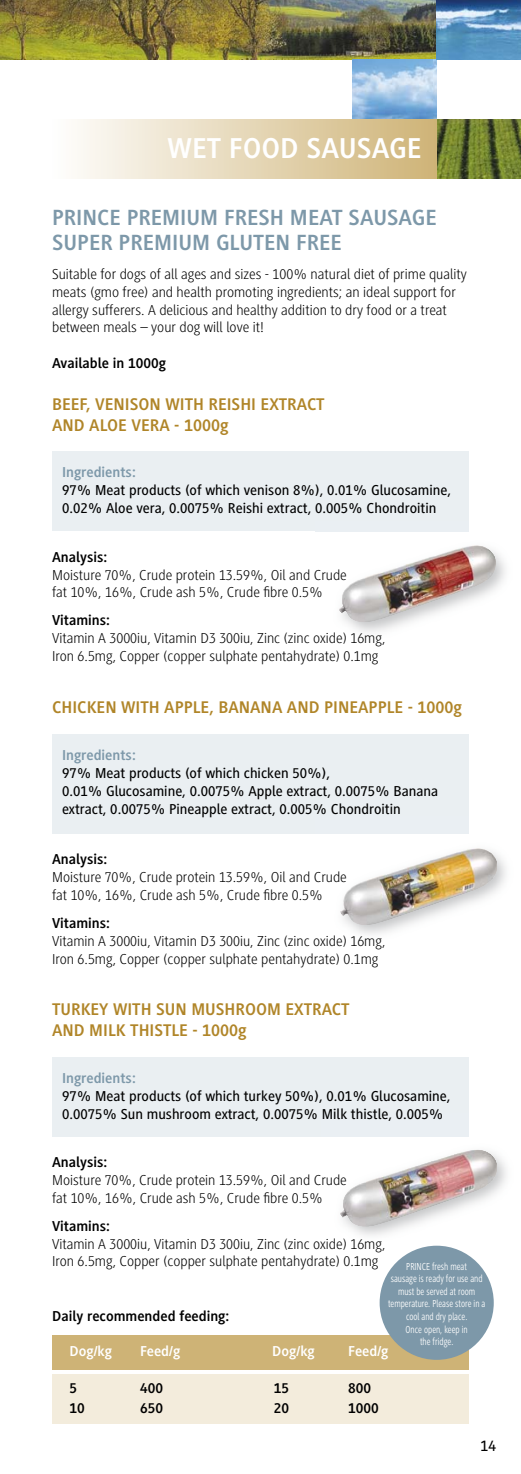
<style>
.page{position:relative;width:521px;height:1474px;background:#fff}
.page>*{position:absolute;margin:0;border:0;box-sizing:border-box;transform-origin:0 0}
.t1{font:700 29.75px "Generis Sans Com";color:#fff}
.t2{font:700 22.75px/24.5px "Generis Sans Com";color:#7d98a9}
.t3{font:700 17.5px/21px "Generis Sans Com";color:#b08528}
.t4{font:500 15.75px "Generis Sans Com";color:#000}
.t5{font:300 14.88px/17.8px "Generis Sans Com";color:#000}
.t6{font:500 14.88px/17.8px "Generis Sans Com";color:#000}
.t7{font:700 14.88px "Generis Sans Com";color:#000}
.t8{font:700 14.88px "Generis Sans Com";color:#7d98a9}
.t9{font:700 14.88px "Generis Sans Com";color:#fff}
.t10{font:10.5px/12.6px "Generis Sans Com";color:#fff;text-align:center;scale:.8 1}
</style>
<div class="page">
<div style="left:52px;top:451px;width:417px;height:80px;background:#eaeff2"></div>
<div style="left:52px;top:734px;width:417px;height:99px;background:#eaeff2"></div>
<div style="left:52px;top:1057px;width:417px;height:79px;background:#eaeff2"></div>
<div style="left:52px;top:1374px;width:417px;height:50px;background:#f3ecdc"></div>
<div style="left:52px;top:1334px;width:417px;height:35px;background:#ceb376"></div>
<img style="left:0;top:0;width:437px;height:60px">
<img style="left:352px;top:60px;width:85px;height:59px">
<svg style="left:437px;top:0;width:84px;height:60px;background:#5e92bd"></svg>
<img style="left:437px;top:119px;width:84px;height:60px">
<img style="left:339px;top:545px;width:157px;height:78px">
<img style="left:340px;top:1149px;width:157px;height:78px">
<img style="left:340px;top:848px;width:157px;height:77px">
<div style="left:380px;top:1245px;width:114px;height:114px;background:#7d98a9;border-radius:50%"></div>
<div style="left:52px;top:119px;width:385px;height:60px;background:linear-gradient(to right,#fefefd,#ceb377)"></div>
<h1 class="t1" style="left:168px;top:137px;width:256px">WET FOOD SAUSAGE</h1>
<h2 class="t2" style="left:52px;top:207px;width:386px">PRINCE PREMIUM FRESH MEAT SAUSAGE<br>SUPER PREMIUM GLUTEN FREE</h2>
<p class="t5" style="left:52px;top:266px;width:416px">Suitable for dogs of all ages and sizes - 100% natural diet of prime quality meats (gmo free) and health promoting ingredients; an ideal support for allergy sufferers. A delicious and healthy addition to dry food or a treat between meals – your dog will love it!</p>
<p class="t7" style="left:52px;top:357px;width:115px">Available in 1000g</p>
<p class="t3" style="left:52px;top:395px;width:274px">BEEF, VENISON WITH REISHI EXTRACT<br>AND ALOE VERA - 1000g</p>
<p class="t8" style="left:62px;top:467px;width:75px">Ingredients:</p>
<p class="t6" style="left:62px;top:483px;width:390px">97% Meat products (of which venison 8%), 0.01% Glucosamine,<br>0.02% Aloe vera, 0.0075% Reishi extract, 0.005% Chondroitin</p>
<p class="t7" style="left:52px;top:551px;width:57px">Analysis:</p>
<p class="t5" style="left:52px;top:567px;width:296px">Moisture 70%, Crude protein 13.59%, Oil and Crude fat 10%, 16%, Crude ash 5%, Crude fibre 0.5%</p>
<p class="t7" style="left:52px;top:614px;width:59px">Vitamins:</p>
<p class="t5" style="left:52px;top:630px;width:335px">Vitamin A 3000iu, Vitamin D3 300iu, Zinc (zinc oxide) 16mg,<br>Iron 6.5mg, Copper (copper sulphate pentahydrate) 0.1mg</p>
<p class="t3" style="left:52px;top:698px;width:411px">CHICKEN WITH APPLE, BANANA AND PINEAPPLE - 1000g</p>
<p class="t8" style="left:62px;top:749px;width:75px">Ingredients:</p>
<p class="t6" style="left:62px;top:765px;width:378px">97% Meat products (of which chicken 50%),<br>0.01% Glucosamine, 0.0075% Apple extract, 0.0075% Banana extract, 0.0075% Pineapple extract, 0.005% Chondroitin</p>
<p class="t7" style="left:52px;top:854px;width:57px">Analysis:</p>
<p class="t5" style="left:52px;top:869px;width:296px">Moisture 70%, Crude protein 13.59%, Oil and Crude fat 10%, 16%, Crude ash 5%, Crude fibre 0.5%</p>
<p class="t7" style="left:52px;top:917px;width:59px">Vitamins:</p>
<p class="t5" style="left:52px;top:933px;width:335px">Vitamin A 3000iu, Vitamin D3 300iu, Zinc (zinc oxide) 16mg,<br>Iron 6.5mg, Copper (copper sulphate pentahydrate) 0.1mg</p>
<p class="t3" style="left:52px;top:1000px;width:299px">TURKEY WITH SUN MUSHROOM EXTRACT<br>AND MILK THISTLE - 1000g</p>
<p class="t8" style="left:62px;top:1072px;width:75px">Ingredients:</p>
<p class="t6" style="left:62px;top:1088px;width:390px">97% Meat products (of which turkey 50%), 0.01% Glucosamine,<br>0.0075% Sun mushroom extract, 0.0075% Milk thistle, 0.005%</p>
<p class="t7" style="left:52px;top:1156px;width:57px">Analysis:</p>
<p class="t5" style="left:52px;top:1172px;width:296px">Moisture 70%, Crude protein 13.59%, Oil and Crude fat 10%, 16%, Crude ash 5%, Crude fibre 0.5%</p>
<p class="t7" style="left:52px;top:1220px;width:59px">Vitamins:</p>
<p class="t5" style="left:52px;top:1236px;width:335px">Vitamin A 3000iu, Vitamin D3 300iu, Zinc (zinc oxide) 16mg,<br>Iron 6.5mg, Copper (copper sulphate pentahydrate) 0.1mg</p>
<p class="t10" style="left:388px;top:1260px;width:123px">PRINCE fresh meat<br>sausage is ready for use and must be served at room temperature. Please store in a cool and dry place.<br>Once open, keep in<br>the fridge.</p>
<p class="t7" style="left:52px;top:1310px;width:179px">Daily recommended feeding:</p>
<p class="t9" style="left:69px;top:1344px;width:44px">Dog/kg</p>
<p class="t9" style="left:140px;top:1344px;width:42px">Feed/g</p>
<p class="t9" style="left:272px;top:1344px;width:44px">Dog/kg</p>
<p class="t9" style="left:348px;top:1344px;width:42px">Feed/g</p>
<p class="t7" style="left:69px;top:1382px;width:9px">5</p>
<p class="t7" style="left:140px;top:1382px;width:24px">400</p>
<p class="t7" style="left:274px;top:1382px;width:17px">15</p>
<p class="t7" style="left:348px;top:1382px;width:24px">800</p>
<p class="t7" style="left:69px;top:1402px;width:17px">10</p>
<p class="t7" style="left:140px;top:1402px;width:24px">650</p>
<p class="t7" style="left:274px;top:1402px;width:17px">20</p>
<p class="t7" style="left:348px;top:1402px;width:32px">1000</p>
<p class="t4" style="left:481px;top:1439px;width:17px">14</p>
</div>
